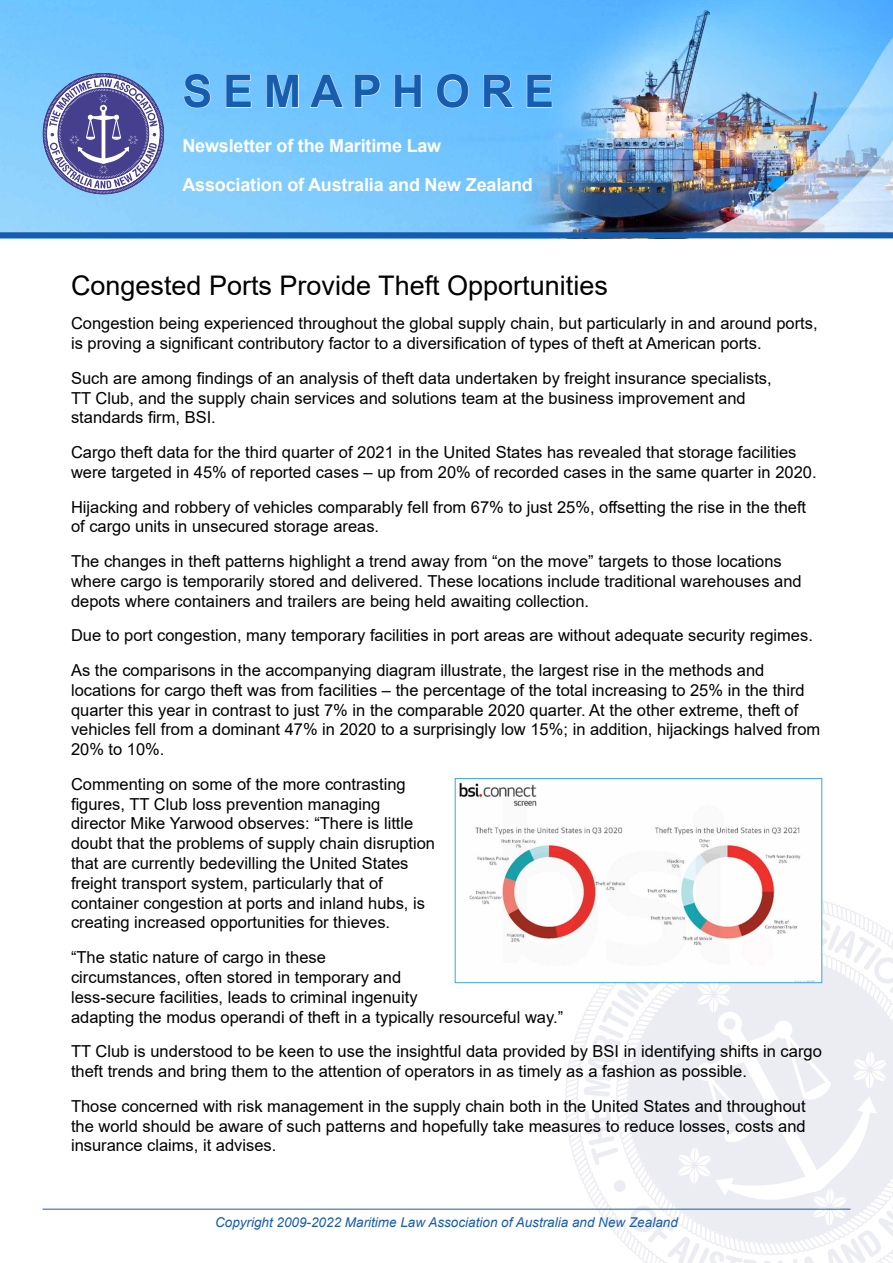
<style>
.page{position:relative;width:893px;height:1263px;background:#fff}
.page>*{position:absolute;margin:0;border:0;box-sizing:border-box;transform-origin:0 0}
.t1{font:700 45px "Arial";color:#175daf}
.t2{font:27px "Arial";color:#000}
.t3{font:700 18px/39px "Arial";letter-spacing:-.01em;color:#fff}
.t4{font:16.5px/19.8px "Arial";color:#000}
.t5{font:italic 13.5px "Arial";color:#175daf}
</style>
<div class="page">
<svg style="left:564px;top:983px;width:20px;height:226px"></svg>
<svg style="left:584px;top:912px;width:309px;height:351px"></svg>
<hr style="left:43px;top:1209px;width:807px;height:1px;background:#175daf">
<img style="left:0;top:0;width:893px;height:232px">
<svg style="left:43px;top:73px;width:121px;height:121px;background:#7b87bd"></svg>
<div style="left:0;top:232px;width:893px;height:6px;background:#175daf"></div>
<svg style="left:183px;top:74px;width:28px;height:34px"></svg>
<svg style="left:226px;top:74px;width:26px;height:34px"></svg>
<svg style="left:266px;top:74px;width:33px;height:34px"></svg>
<svg style="left:309px;top:74px;width:35px;height:34px"></svg>
<svg style="left:354px;top:74px;width:27px;height:34px"></svg>
<svg style="left:394px;top:74px;width:28px;height:34px"></svg>
<svg style="left:436px;top:74px;width:33px;height:34px"></svg>
<svg style="left:483px;top:74px;width:31px;height:34px"></svg>
<svg style="left:526px;top:74px;width:26px;height:34px"></svg>
<img style="left:459px;top:782px;width:361px;height:199px">
<div style="left:455px;top:778px;width:367px;height:205px;border:1px solid #36a7e9"></div>
<h1 class="t1" style="left:182px;top:60px;width:373px">S E M A P H O R E</h1>
<p class="t3" style="left:182px;top:126px;width:352px">Newsletter of the Maritime Law<br>Association of Australia and New Zealand</p>
<h2 class="t2" style="left:71px;top:266px;width:538px">Congested Ports Provide Theft Opportunities</h2>
<p class="t4" style="left:71px;top:313px;width:748px">Congestion being experienced throughout the global supply chain, but particularly in and around ports, is proving a significant contributory factor to a diversification of types of theft at American ports.</p>
<p class="t4" style="left:71px;top:368px;width:702px">Such are among findings of an analysis of theft data undertaken by freight insurance specialists,<br>TT Club, and the supply chain services and solutions team at the business improvement and standards firm, BSI.</p>
<p class="t4" style="left:71px;top:442px;width:747px">Cargo theft data for the third quarter of 2021 in the United States has revealed that storage facilities were targeted in 45% of reported cases – up from 20% of recorded cases in the same quarter in 2020.</p>
<p class="t4" style="left:71px;top:497px;width:737px">Hijacking and robbery of vehicles comparably fell from 67% to just 25%, offsetting the rise in the theft of cargo units in unsecured storage areas.</p>
<p class="t4" style="left:71px;top:551px;width:732px">The changes in theft patterns highlight a trend away from “on the move” targets to those locations where cargo is temporarily stored and delivered. These locations include traditional warehouses and depots where containers and trailers are being held awaiting collection.</p>
<p class="t4" style="left:71px;top:618px;width:743px;line-height:34.7px">Due to port congestion, many temporary facilities in port areas are without adequate security regimes.<br>As the comparisons in the accompanying diagram illustrate, the largest rise in the methods and</p>
<p class="t4" style="left:71px;top:680px;width:751px">locations for cargo theft was from facilities – the percentage of the total increasing to 25% in the third quarter this year in contrast to just 7% in the comparable 2020 quarter. At the other extreme, theft of vehicles fell from a dominant 47% in 2020 to a surprisingly low 15%; in addition, hijackings halved from 20% to 10%.</p>
<p class="t4" style="left:71px;top:774px;width:366px">Commenting on some of the more contrasting figures, TT Club loss prevention managing director Mike Yarwood observes: “There is little doubt that the problems of supply chain disruption that are currently bedevilling the United States freight transport system, particularly that of container congestion at ports and inland hubs, is creating increased opportunities for thieves.</p>
<p class="t4" style="left:71px;top:947px;width:494px">“The static nature of cargo in these<br>circumstances, often stored in temporary and<br>less-secure facilities, leads to criminal ingenuity<br>adapting the modus operandi of theft in a typically resourceful way.”</p>
<p class="t4" style="left:71px;top:1041px;width:752px">TT Club is understood to be keen to use the insightful data provided by BSI in identifying shifts in cargo theft trends and bring them to the attention of operators in as timely as a fashion as possible.</p>
<p class="t4" style="left:71px;top:1096px;width:736px;text-align:justify">Those concerned with risk management in the supply chain both in the United States and throughout the world should be aware of such patterns and hopefully take measures to reduce losses, costs and insurance claims, it advises.</p>
<p class="t5" style="left:215px;top:1213px;width:464px">Copyright 2009-2022 Maritime Law Association of Australia and New Zealand</p>
</div>
